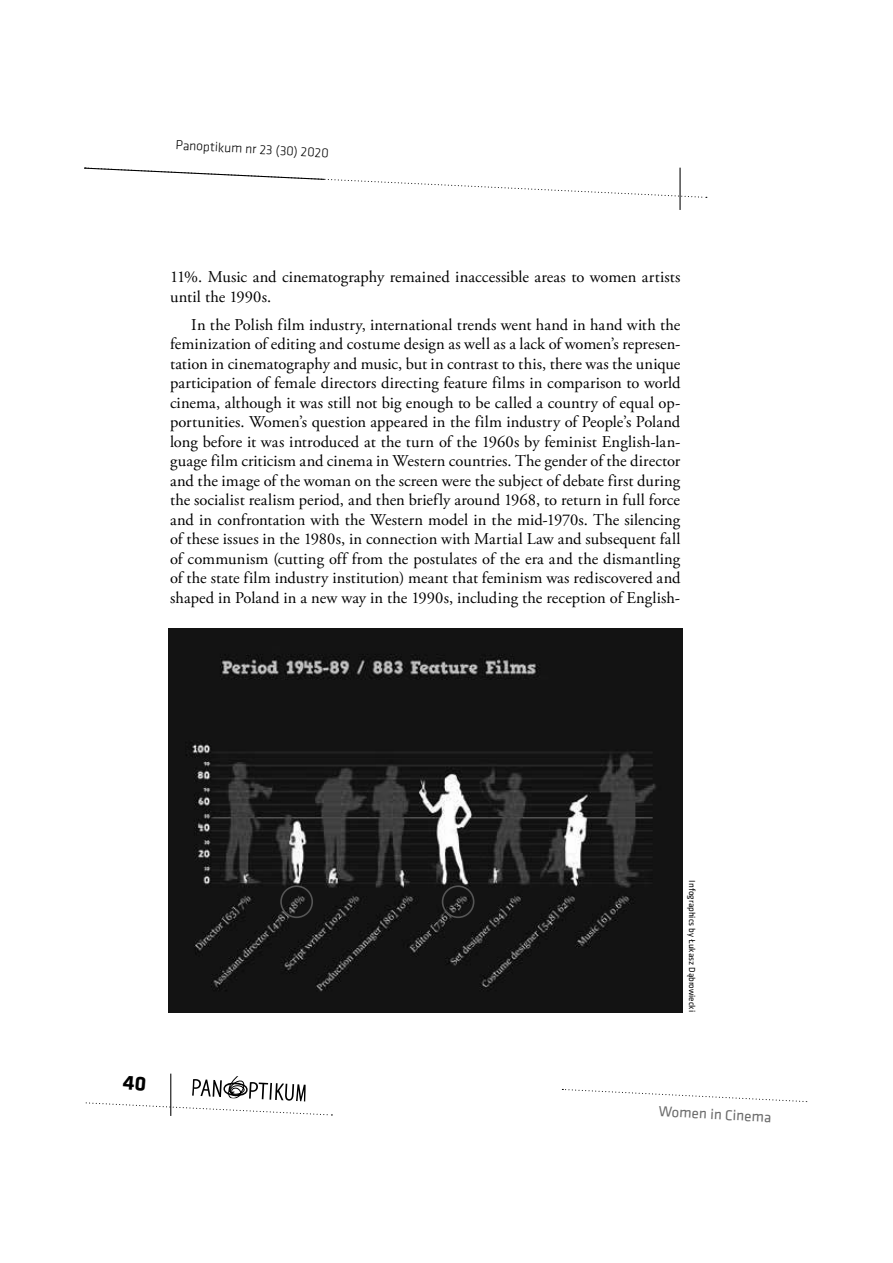
<style>
.page{position:relative;width:893px;height:1263px;background:#fff}
.page>*{position:absolute;margin:0;border:0;box-sizing:border-box;transform-origin:0 0}
.t1{font:16.5px/19.5px "Adobe Garamond Pro";letter-spacing:.005em;color:#000}
.t2{font:15px "Klavika";color:#6b6b6b}
.t3{font:300 13.5px "Klavika";color:#000}
.t4{font:9px "Klavika";color:#000}
</style>
<div class="page">
<svg style="left:85px;top:167px;width:622px;height:31px"></svg>
<hr style="left:679px;top:168px;width:1px;height:42px;background:#000">
<svg style="left:562px;top:1089px;width:246px;height:13px"></svg>
<hr style="left:170px;top:1074px;width:1px;height:42px;background:#000">
<img style="left:168px;top:629px;width:514px;height:384px">
<div style="left:442px;top:885px;width:32px;height:33px;border:2px solid #555;border-radius:50%"></div>
<div style="left:280px;top:885px;width:33px;height:33px;border:2px solid #555;border-radius:50%"></div>
<svg style="left:85px;top:1075px;width:247px;height:41px"></svg>
<p class="t3" style="left:176px;top:137px;width:155px;rotate:3deg">Panoptikum nr 23 (30) 2020</p>
<p class="t1" style="left:170px;top:268px;width:512px">11%. Music and cinematography remained inaccessible areas to women artists until the 1990s.</p>
<p class="t1" style="left:170px;top:316px;width:512px;text-align:justify;text-indent:21px">In the Polish film industry, international trends went hand in hand with the feminization of editing and costume design as well as a lack of women’s represen&shy;tation in cinematography and music, but in contrast to this, there was the unique participation of female directors directing feature films in comparison to world cinema, although it was still not big enough to be called a country of equal op&shy;portunities. Women’s question appeared in the film industry of People’s Poland long before it was introduced at the turn of the 1960s by feminist English-lan&shy;guage film criticism and cinema in Western countries. The gender of the director and the image of the woman on the screen were the subject of debate first during the socialist realism period, and then briefly around 1968, to return in full force and in confrontation with the Western model in the mid-1970s. The silencing of these issues in the 1980s, in connection with Martial Law and subsequent fall of communism (cutting off from the postulates of the era and the dismantling of the state film industry institution) meant that feminism was rediscovered and shaped in Poland in a new way in the 1990s, including the reception of English-</p>
<p class="t4" style="left:695px;top:880px;width:133px;rotate:90deg">Infographics by Łukasz Dąbrowiecki</p>
<p class="t2" style="left:659px;top:1105px;width:114px;rotate:3deg">Women in Cinema</p>
</div>
